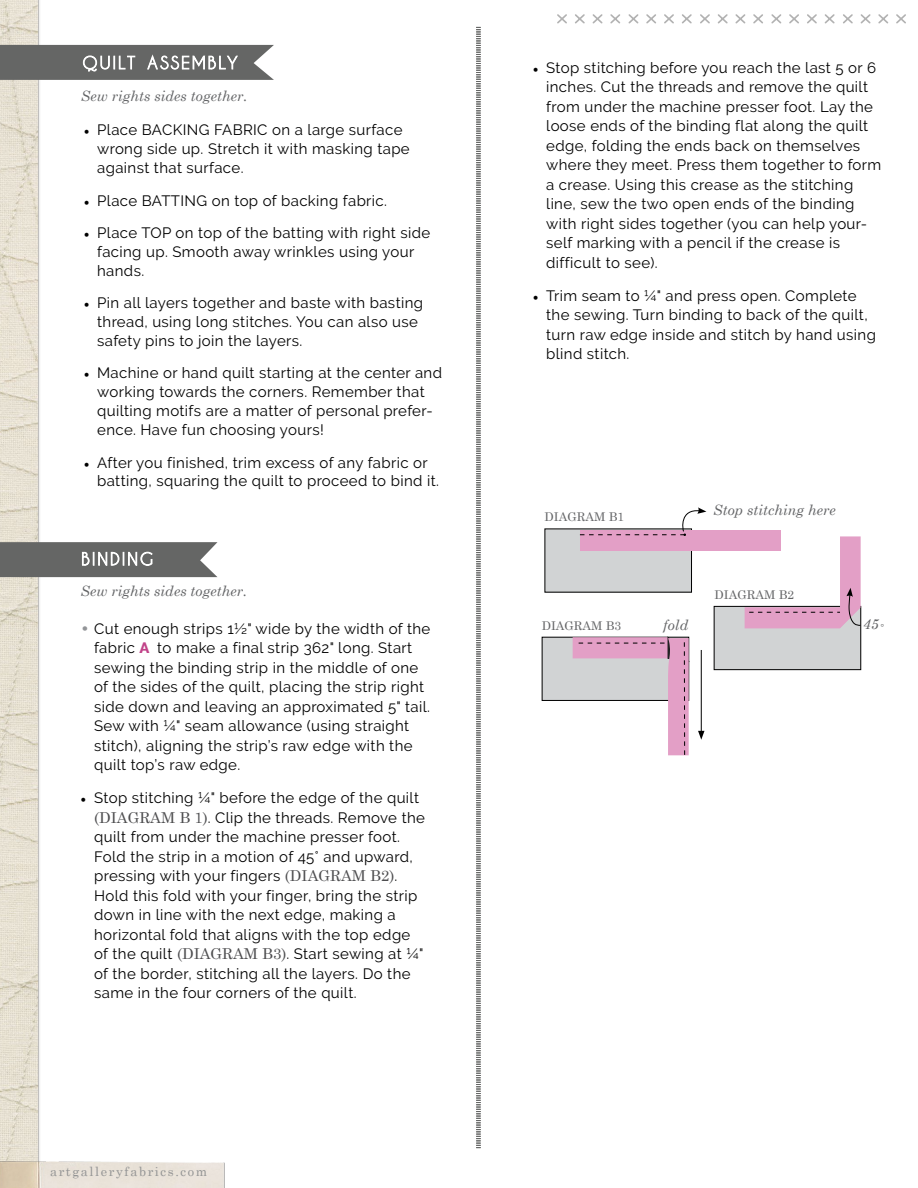
<style>
.page{position:relative;width:918px;height:1188px;background:#fff}
.page>*{position:absolute;margin:0;border:0;box-sizing:border-box;transform-origin:0 0}
.t1{font:15px/19.5px "Raleway";letter-spacing:.025em;color:#000}
.t2{font:italic 14.25px "Century Schoolbook";color:#636466}
.t3{font:12.75px "Century Schoolbook";letter-spacing:.125em;color:#939494}
.t4{font:12px "Century Schoolbook";color:#636466}
.s1{font-family:"Minion Pro"}
.s2{font-family:"Century Gothic";color:#939598}
.s3{font-weight:800;color:#c14389}
.s4{font-family:"Century Schoolbook";color:#4d4d4f}
</style>
<div class="page">
<img style="left:0;top:0;width:62px;height:1154px">
<img style="left:0;top:1154px;width:225px;height:34px">
<svg style="left:557px;top:14px;width:349px;height:10px"></svg>
<svg style="left:476px;top:27px;width:5px;height:1121px"></svg>
<svg style="left:0;top:45px;width:274px;height:35px;background:#757675"></svg>
<svg style="left:0;top:542px;width:218px;height:35px;background:#737473"></svg>
<div style="left:714px;top:606px;width:147px;height:64px;background:#d1d3d4"></div>
<div style="left:714px;top:606px;width:147px;height:64px;border:1px solid #000"></div>
<svg style="left:745px;top:536px;width:116px;height:92px"></svg>
<div style="left:545px;top:529px;width:147px;height:63px;background:#d1d3d4"></div>
<div style="left:580px;top:530px;width:200px;height:20px;background:#e39fc6"></div>
<div style="left:542px;top:637px;width:147px;height:63px;background:#d1d3d4"></div>
<div style="left:573px;top:637px;width:95px;height:21px;background:#e39fc6"></div>
<hr style="left:701px;top:650px;width:1px;height:83px;background:#000">
<svg style="left:698px;top:731px;width:7px;height:9px"></svg>
<svg style="left:580px;top:507px;width:126px;height:29px"></svg>
<svg style="left:579px;top:636px;width:110px;height:119px"></svg>
<p class="t2" style="left:81px;top:85px;width:168px">Sew rights sides together.</p>
<p class="t1" style="left:97px;top:121px;width:314px;line-height:18.9px;text-indent:-14px"><span class="s1">•</span> Place BACKING FABRIC on a large surface wrong side up. Stretch it with masking tape against that surface.</p>
<p class="t1" style="left:84px;top:191px;width:305px"><span class="s1">•</span> Place BATTING on top of backing fabric.</p>
<p class="t1" style="left:97px;top:223px;width:335px;line-height:18.9px;text-indent:-14px"><span class="s1">•</span> Place TOP on top of the batting with right side facing up. Smooth away wrinkles using your hands.</p>
<p class="t1" style="left:97px;top:293px;width:327px;line-height:18.9px;text-indent:-14px"><span class="s1">•</span> Pin all layers together and baste with basting thread, using long stitches. You can also use safety pins to join the layers.</p>
<p class="t1" style="left:97px;top:364px;width:346px;line-height:18.9px;text-indent:-13px"><span class="s1">•</span> Machine or hand quilt starting at the center and working towards the corners. Remember that quilting motifs are a matter of personal prefer&shy;ence. Have fun choosing yours!</p>
<p class="t1" style="left:97px;top:453px;width:343px;line-height:18.9px;text-indent:-14px"><span class="s1">•</span> After you finished, trim excess of any fabric or batting, squaring the quilt to proceed to bind it.</p>
<p class="t2" style="left:81px;top:580px;width:168px">Sew rights sides together.</p>
<p class="t1" style="left:94px;top:619px;width:338px;text-indent:-14px"><span class="s2">•</span> Cut enough strips 1½" wide by the width of the fabric <span class="s3">A</span> to make a final strip 362" long. Start sewing the binding strip in the middle of one of the sides of the quilt, placing the strip right side down and leaving an approximated 5" tail.<br>Sew with ¼" seam allowance (using straight stitch), aligning the strip’s raw edge with the quilt top’s raw edge.</p>
<p class="t1" style="left:94px;top:788px;width:332px;text-indent:-14px"><span class="s1">•</span> Stop stitching ¼" before the edge of the quilt <span class="s4">(DIAGRAM B 1)</span>. Clip the threads. Remove the quilt from under the machine presser foot.<br>Fold the strip in a motion of 45° and upward, pressing with your fingers <span class="s4">(DIAGRAM B2)</span>.<br>Hold this fold with your finger, bring the strip down in line with the next edge, making a horizontal fold that aligns with the top edge of the quilt <span class="s4">(DIAGRAM B3)</span>. Start sewing at ¼" of the border, stitching all the layers. Do the same in the four corners of the quilt.</p>
<p class="t3" style="left:50px;top:1161px;width:159px">artgalleryfabrics.com</p>
<p class="t1" style="left:546px;top:58px;width:337px;text-indent:-14px"><span class="s1">•</span> Stop stitching before you reach the last 5 or 6 inches. Cut the threads and remove the quilt from under the machine presser foot. Lay the loose ends of the binding flat along the quilt edge, folding the ends back on themselves where they meet. Press them together to form a crease. Using this crease as the stitching line, sew the two open ends of the binding with right sides together (you can help your&shy;self marking with a pencil if the crease is difficult to see).</p>
<p class="t1" style="left:546px;top:286px;width:331px;text-indent:-14px"><span class="s1">•</span> Trim seam to ¼" and press open. Complete the sewing. Turn binding to back of the quilt, turn raw edge inside and stitch by hand using blind stitch.</p>
<p class="t4" style="left:544px;top:506px;width:81px">DIAGRAM B1</p>
<p class="t2" style="left:713px;top:499px;width:124px">Stop stitching here</p>
<p class="t4" style="left:542px;top:616px;width:81px">DIAGRAM B3</p>
<p class="t2" style="left:663px;top:614px;width:27px">fold</p>
<p class="t4" style="left:715px;top:585px;width:81px">DIAGRAM B2</p>
<p class="t2" style="left:863px;top:614px;width:22px">45˚</p>
</div>
